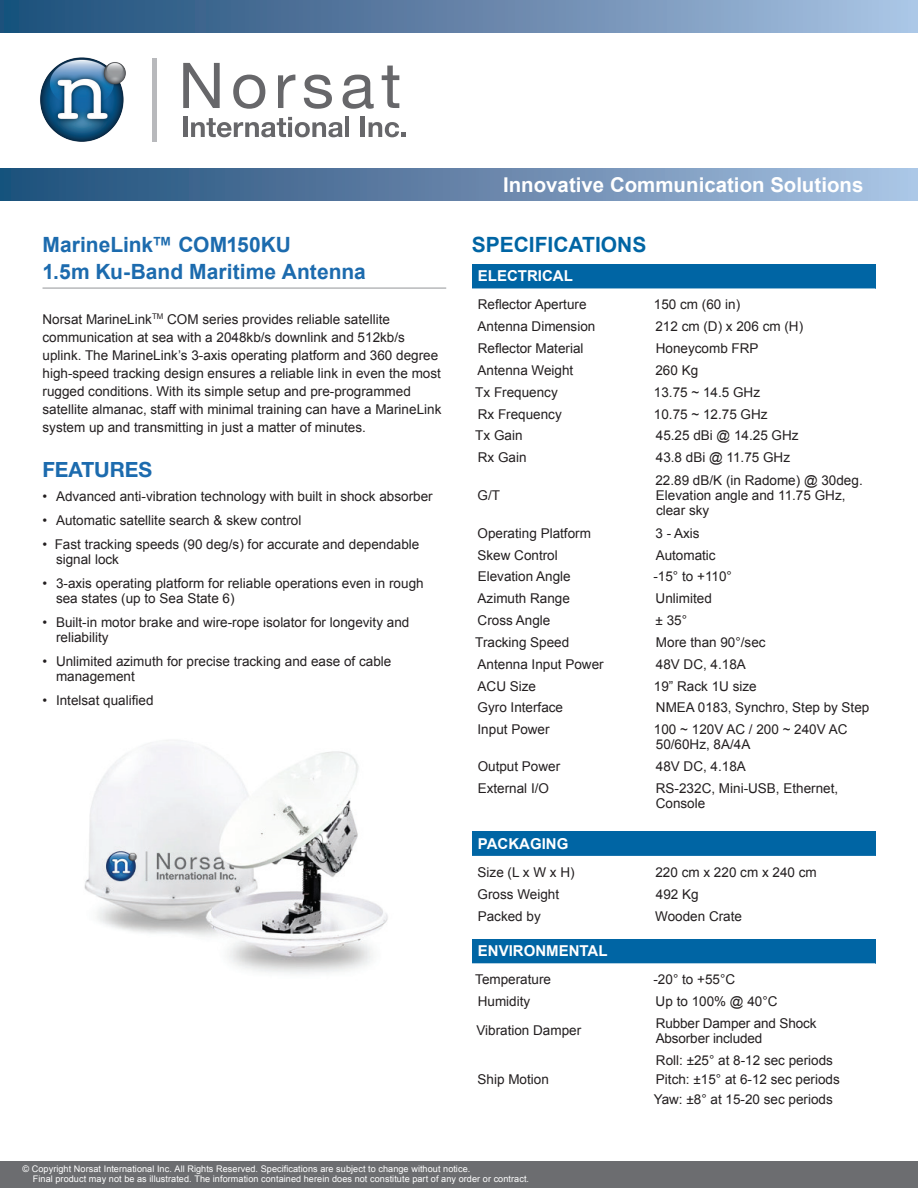
<style>
.page{position:relative;width:918px;height:1188px;background:#fff}
.page>*{position:absolute;margin:0;border:0;box-sizing:border-box;transform-origin:0 0}
.t1{font:700 21px/27px "Arial";color:#1c6bae}
.t2{font:700 21px "Arial";color:#0065a4}
.t3{font:700 21px "Helvetica Neue LT";color:#1c6bae}
.t4{font:700 20.4px "Arial";color:#fff}
.t5{font:700 15px "Arial";color:#fff}
.t6{font:13.5px/15px "Arial";color:#231f20}
.t7{font:9.15px/9.8px "Arial";letter-spacing:.005em;color:#fff}
</style>
<div class="page">
<div style="left:0;top:1161px;width:918px;height:27px;background:#6c6d70"></div>
<div style="left:0;top:0;width:918px;height:32px;background:linear-gradient(to right,#1c4b76,#abc1e1)"></div>
<div style="left:0;top:169px;width:918px;height:32px;background:linear-gradient(to right,#1d4c77,#abc1e1)"></div>
<svg style="left:183px;top:63px;width:37px;height:45px"></svg>
<svg style="left:233px;top:75px;width:32px;height:34px"></svg>
<svg style="left:278px;top:75px;width:17px;height:33px"></svg>
<svg style="left:304px;top:75px;width:28px;height:34px"></svg>
<svg style="left:343px;top:75px;width:31px;height:34px"></svg>
<svg style="left:382px;top:66px;width:17px;height:42px"></svg>
<div style="left:183px;top:117px;width:5px;height:20px;background:#67676a"></div>
<svg style="left:191px;top:117px;width:152px;height:20px"></svg>
<hr style="left:345px;top:117px;width:4px;height:20px;background:#67676a">
<hr style="left:361px;top:117px;width:4px;height:20px;background:#67676a">
<svg style="left:369px;top:122px;width:37px;height:15px"></svg>
<div style="left:152px;top:58px;width:5px;height:84px;background:#b8b9bc"></div>
<img style="left:40px;top:57px;width:86px;height:85px">
<hr style="left:43px;top:288px;width:403px;height:1px;background:#939598">
<img style="left:84px;top:740px;width:304px;height:234px">
<div style="left:472px;top:264px;width:403px;height:24px;background:#0065a4"></div>
<div style="left:472px;top:832px;width:403px;height:24px;background:#0065a4"></div>
<div style="left:472px;top:939px;width:403px;height:24px;background:#0065a4"></div>
<svg style="left:472px;top:963px;width:403px;height:1px"></svg>
<h1 class="t1" style="left:43px;top:231px;width:325px">MarineLink™ COM150KU<br>1.5m Ku-Band Maritime Antenna</h1>
<p class="t6" style="left:43px;top:310px;width:400px;line-height:18px">Norsat MarineLink<sup>TM</sup> COM series provides reliable satellite communication at sea with a 2048kb/s downlink and 512kb/s uplink. The MarineLink’s 3-axis operating platform and 360 degree high-speed tracking design ensures a reliable link in even the most rugged conditions. With its simple setup and pre-programmed satellite almanac, staff with minimal training can have a MarineLink system up and transmitting in just a matter of minutes.</p>
<h1 class="t3" style="left:43px;top:456px;width:111px">FEATURES</h1>
<p class="t6" style="left:43px;top:489px;width:392px">• Advanced anti-vibration technology with built in shock absorber</p>
<p class="t6" style="left:43px;top:513px;width:260px">• Automatic satellite search &amp; skew control</p>
<p class="t6" style="left:56px;top:537px;width:365px;text-indent:-14px">• Fast tracking speeds (90 deg/s) for accurate and dependable signal lock</p>
<p class="t6" style="left:56px;top:576px;width:369px;text-indent:-14px">• 3-axis operating platform for reliable operations even in rough sea states (up to Sea State 6)</p>
<p class="t6" style="left:56px;top:615px;width:355px;text-indent:-14px">• Built-in motor brake and wire-rope isolator for longevity and reliability</p>
<p class="t6" style="left:56px;top:654px;width:337px;text-indent:-14px">• Unlimited azimuth for precise tracking and ease of cable management</p>
<p class="t6" style="left:43px;top:693px;width:113px">• Intelsat qualified</p>
<h2 class="t4" style="left:503px;top:171px;width:362px">Innovative Communication Solutions</h2>
<h1 class="t2" style="left:472px;top:231px;width:176px">SPECIFICATIONS</h1>
<p class="t5" style="left:478px;top:266px;width:96px">ELECTRICAL</p>
<p class="t6" style="left:478px;top:297px;width:110px">Reflector Aperture</p>
<p class="t6" style="left:654px;top:297px;width:88px">150 cm (60 in)</p>
<p class="t6" style="left:478px;top:319px;width:119px">Antenna Dimension</p>
<p class="t6" style="left:655px;top:319px;width:149px">212 cm (D) x 206 cm (H)</p>
<p class="t6" style="left:478px;top:341px;width:107px">Reflector Material</p>
<p class="t6" style="left:656px;top:341px;width:104px">Honeycomb FRP</p>
<p class="t6" style="left:478px;top:363px;width:97px">Antenna Weight</p>
<p class="t6" style="left:655px;top:363px;width:44px">260 Kg</p>
<p class="t6" style="left:475px;top:385px;width:84px">Tx Frequency</p>
<p class="t6" style="left:654px;top:385px;width:108px">13.75 ~ 14.5 GHz</p>
<p class="t6" style="left:478px;top:407px;width:86px">Rx Frequency</p>
<p class="t6" style="left:654px;top:407px;width:115px">10.75 ~ 12.75 GHz</p>
<p class="t6" style="left:475px;top:428px;width:49px">Tx Gain</p>
<p class="t6" style="left:656px;top:428px;width:144px">45.25 dBi @ 14.25 GHz</p>
<p class="t6" style="left:478px;top:450px;width:50px">Rx Gain</p>
<p class="t6" style="left:656px;top:450px;width:136px">43.8 dBi @ 11.75 GHz</p>
<p class="t6" style="left:478px;top:488px;width:24px">G/T</p>
<p class="t6" style="left:655px;top:473px;width:209px">22.89 dB/K (in Radome) @ 30deg.<br>Elevation angle and 11.75 GHz, clear sky</p>
<p class="t6" style="left:478px;top:526px;width:115px">Operating Platform</p>
<p class="t6" style="left:655px;top:526px;width:46px">3 - Axis</p>
<p class="t6" style="left:478px;top:548px;width:82px">Skew Control</p>
<p class="t6" style="left:656px;top:548px;width:62px">Automatic</p>
<p class="t6" style="left:478px;top:569px;width:95px">Elevation Angle</p>
<p class="t6" style="left:653px;top:569px;width:80px">-15° to +110°</p>
<p class="t6" style="left:478px;top:591px;width:94px">Azimuth Range</p>
<p class="t6" style="left:656px;top:591px;width:58px">Unlimited</p>
<p class="t6" style="left:478px;top:613px;width:74px">Cross Angle</p>
<p class="t6" style="left:656px;top:613px;width:33px">± 35°</p>
<p class="t6" style="left:475px;top:635px;width:96px">Tracking Speed</p>
<p class="t6" style="left:656px;top:635px;width:111px">More than 90°/sec</p>
<p class="t6" style="left:478px;top:657px;width:128px">Antenna Input Power</p>
<p class="t6" style="left:656px;top:657px;width:92px">48V DC, 4.18A</p>
<p class="t6" style="left:478px;top:679px;width:60px">ACU Size</p>
<p class="t6" style="left:654px;top:679px;width:104px">19” Rack 1U size</p>
<p class="t6" style="left:478px;top:700px;width:87px">Gyro Interface</p>
<p class="t6" style="left:656px;top:700px;width:215px">NMEA 0183, Synchro, Step by Step</p>
<p class="t6" style="left:478px;top:722px;width:74px">Input Power</p>
<p class="t6" style="left:654px;top:722px;width:195px">100 ~ 120V AC / 200 ~ 240V AC<br>50/60Hz, 8A/4A</p>
<p class="t6" style="left:478px;top:759px;width:84px">Output Power</p>
<p class="t6" style="left:656px;top:759px;width:92px">48V DC, 4.18A</p>
<p class="t6" style="left:478px;top:781px;width:73px">External I/O</p>
<p class="t6" style="left:656px;top:781px;width:184px">RS-232C, Mini-USB, Ethernet,<br>Console</p>
<p class="t5" style="left:478px;top:834px;width:92px">PACKAGING</p>
<p class="t6" style="left:478px;top:865px;width:99px">Size (L x W x H)</p>
<p class="t6" style="left:655px;top:865px;width:163px">220 cm x 220 cm x 240 cm</p>
<p class="t6" style="left:478px;top:887px;width:83px">Gross Weight</p>
<p class="t6" style="left:656px;top:887px;width:44px">492 Kg</p>
<p class="t6" style="left:478px;top:908px;width:65px">Packed by</p>
<p class="t6" style="left:655px;top:908px;width:88px">Wooden Crate</p>
<p class="t5" style="left:478px;top:941px;width:131px">ENVIRONMENTAL</p>
<p class="t6" style="left:475px;top:972px;width:77px">Temperature</p>
<p class="t6" style="left:654px;top:972px;width:83px">-20° to +55°C</p>
<p class="t6" style="left:478px;top:994px;width:54px">Humidity</p>
<p class="t6" style="left:656px;top:994px;width:123px">Up to 100% @ 40°C</p>
<p class="t6" style="left:476px;top:1023px;width:106px">Vibration Damper</p>
<p class="t6" style="left:656px;top:1016px;width:162px">Rubber Damper and Shock<br>Absorber included</p>
<p class="t6" style="left:478px;top:1072px;width:73px">Ship Motion</p>
<p class="t6" style="left:654px;top:1050px;width:188px;line-height:19.5px">Roll: ±25° at 8-12 sec periods<br>Pitch: ±15° at 6-12 sec periods<br>Yaw: ±8° at 15-20 sec periods</p>
<p class="t7" style="left:33px;top:1164px;width:498px;text-indent:-10px">© Copyright Norsat International Inc. All Rights Reserved. Specifications are subject to change without notice.<br>Final product may not be as illustrated. The information contained herein does not constitute part of any order or contract.</p>
</div>
